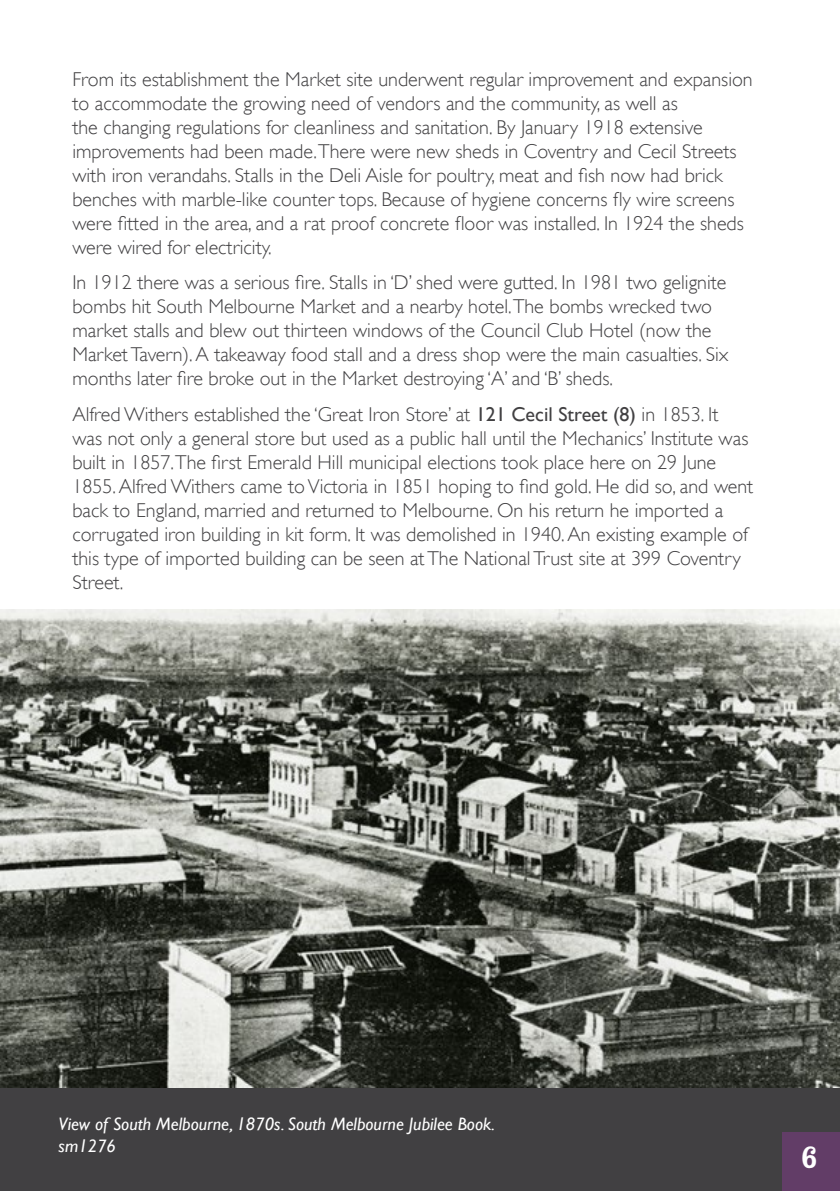
<style>
.page{position:relative;width:840px;height:1191px;background:#fff}
.page>*{position:absolute;margin:0;border:0;box-sizing:border-box;transform-origin:0 0}
.t1{font:34px "Rosewood Std Fill";color:#fff}
.t2{font:300 20px/24px "Gill Sans";color:#414042}
.t3{font:italic 18px/22px "Gill Sans";color:#fff}
.s1{font-weight:400}
</style>
<div class="page">
<img style="left:0;top:609px;width:839px;height:480px">
<div style="left:0;top:1089px;width:839px;height:102px;background:#414042"></div>
<div style="left:781px;top:1131px;width:58px;height:59px;background:#623d67"></div>
<p class="t2" style="left:72px;top:67px;width:681px">From its establishment the Market site underwent regular improvement and expansion to accommodate the growing need of vendors and the community, as well as<br>the changing regulations for cleanliness and sanitation. By January 1918 extensive improvements had been made.There were new sheds in Coventry and Cecil Streets with iron verandahs. Stalls in the Deli Aisle for poultry, meat and fish now had brick benches with marble-like counter tops. Because of hygiene concerns fly wire screens were fitted in the area, and a rat proof concrete floor was installed. In 1924 the sheds were wired for electricity.</p>
<p class="t2" style="left:72px;top:270px;width:657px">In 1912 there was a serious fire. Stalls in ‘D’ shed were gutted. In 1981 two gelignite bombs hit South Melbourne Market and a nearby hotel.The bombs wrecked two market stalls and blew out thirteen windows of the Council Club Hotel (now the Market Tavern). A takeaway food stall and a dress shop were the main casualties. Six months later fire broke out in the Market destroying ‘A’ and ‘B’ sheds.</p>
<p class="t2" style="left:72px;top:402px;width:682px">Alfred Withers established the ‘Great Iron Store’ at <span class="s1">121 Cecil Street (8)</span> in 1853. It was not only a general store but used as a public hall until the Mechanics’ Institute was built in 1857.The first Emerald Hill municipal elections took place here on 29 June 1855. Alfred Withers came to Victoria in 1851 hoping to find gold. He did so, and went back to England, married and returned to Melbourne. On his return he imported a corrugated iron building in kit form. It was demolished in 1940. An existing example of this type of imported building can be seen at The National Trust site at 399 Coventry Street.</p>
<p class="t3" style="left:59px;top:1112px;width:437px">View of South Melbourne, 1870s. South Melbourne Jubilee Book. sm1276</p>
<h1 class="t1" style="left:799px;top:1139px;width:20px">6</h1>
</div>
